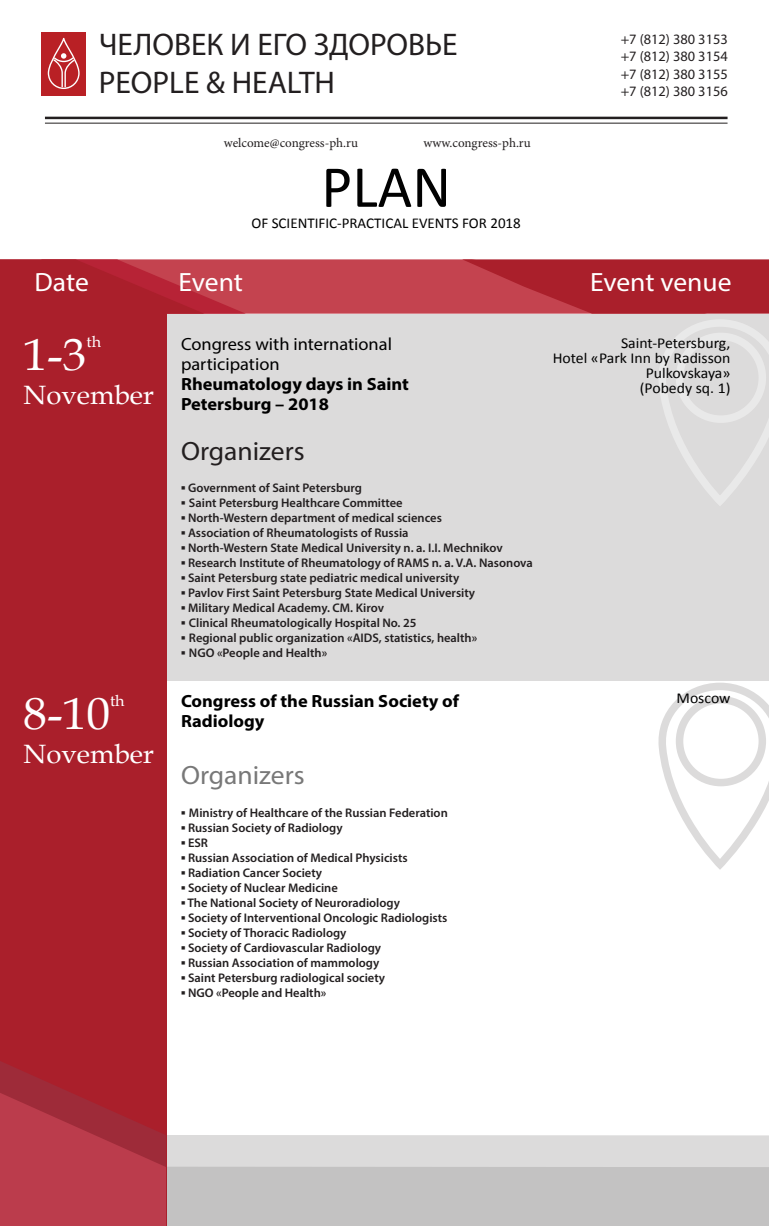
<style>
.page{position:relative;width:769px;height:1226px;background:#fff}
.page>*{position:absolute;margin:0;border:0;box-sizing:border-box;transform-origin:0 0}
.t1{font:60px "Calibri";color:#010101}
.t2{font:45.5px "Book Antiqua";color:#fff;scale:1.04 1}
.t3{font:31.38px/37.6px "Myriad Pro";color:#231f20}
.t4{font:26.5px "Myriad Pro";letter-spacing:-.005em;color:#fff;scale:1.04 1}
.t5{font:26.5px "Book Antiqua";color:#fff;scale:1.04 1}
.t6{font:26.5px "Myriad Pro";color:#787878;scale:1.04 1}
.t7{font:26.5px "Myriad Pro";color:#231f20;scale:1.04 1}
.t8{font:700 17.62px/20px "Myriad Pro";color:#000;scale:1.04 1}
.t9{font:17.62px/20px "Myriad Pro";color:#000;scale:1.04 1}
.t10{font:15.5px "Book Antiqua";color:#fff;scale:1.04 1}
.t11{font:15.12px/15px "Calibri";color:#020202;text-align:right;scale:1.04 1}
.t12{font:15px "Calibri";color:#010101}
.t13{font:14.38px/17.2px "Myriad Pro";color:#231f20;text-align:justify}
.t14{font:13.12px "Minion Pro";letter-spacing:-.005em;color:#231f20}
.t15{font:600 12.5px "Myriad Pro";color:#231f20}
.s1{font-family:"Arial";font-weight:700}
</style>
<div class="page">
<div style="left:166px;top:1135px;width:603px;height:31px;background:#dcdbdb"></div>
<div style="left:166px;top:1166px;width:603px;height:60px;background:#c3c2c2"></div>
<div style="left:166px;top:314px;width:603px;height:366px;background:#dcdbdb"></div>
<div style="left:246px;top:259px;width:216px;height:55px;background:#c4434f"></div>
<div style="left:0;top:314px;width:166px;height:912px;background:#aa1f2b"></div>
<svg style="left:654px;top:680px;width:115px;height:190px"></svg>
<div style="left:675px;top:696px;width:91px;height:90px;border:8px solid #dcdbdb;border-radius:50%"></div>
<svg style="left:0;top:1061px;width:166px;height:165px"></svg>
<svg style="left:0;top:259px;width:246px;height:55px;background:#b32a37"></svg>
<div style="left:41px;top:32px;width:45px;height:63px;background:#b92025"></div>
<svg style="left:48px;top:38px;width:32px;height:51px"></svg>
<hr style="left:45px;top:117px;width:682px;height:2px;background:#231f20">
<hr style="left:45px;top:123px;width:682px;height:1px;background:#231f20">
<svg style="left:462px;top:259px;width:307px;height:247px"></svg>
<div style="left:675px;top:333px;width:91px;height:90px;border:8px solid #fff;border-radius:50%"></div>
<h3 class="t3" style="left:99px;top:25px;width:360px">ЧЕЛОВЕК И ЕГО ЗДОРОВЬЕ<br>PEOPLE &amp; HEALTH</h3>
<p class="t14" style="left:224px;top:134px;width:136px">welcome@congress-ph.ru</p>
<p class="t14" style="left:423px;top:134px;width:109px">www.congress-ph.ru</p>
<h1 class="t1" style="left:321px;top:149px;width:131px">PLAN</h1>
<p class="t12" style="left:251px;top:214px;width:271px">OF SCIENTIFIC-PRACTICAL EVENTS FOR 2018</p>
<p class="t13" style="left:620px;top:31px;width:109px">+7 (812) 380 3153 +7 (812) 380 3154 +7 (812) 380 3155 +7 (812) 380 3156</p>
<h3 class="t4" style="left:34px;top:266px;width:54px">Date</h3>
<h3 class="t4" style="left:178px;top:266px;width:63px">Event</h3>
<h3 class="t4" style="left:590px;top:266px;width:137px">Event venue</h3>
<h2 class="t2" style="left:23px;top:323px;width:62px">1-3</h2>
<p class="t10" style="left:86px;top:330px;width:16px">th</p>
<h3 class="t5" style="left:23px;top:377px;width:127px">November</h3>
<h2 class="t2" style="left:23px;top:682px;width:85px">8-10</h2>
<p class="t10" style="left:110px;top:689px;width:16px">th</p>
<h3 class="t5" style="left:23px;top:736px;width:127px">November</h3>
<h3 class="t9" style="left:181px;top:334px;width:204px">Congress with international participation</h3>
<h3 class="t8" style="left:181px;top:373px;width:221px">Rheumatology days in Saint<br>Petersburg – 2018</h3>
<h3 class="t7" style="left:181px;top:434px;width:120px">Organizers</h3>
<p class="t15" style="left:181px;top:480px;width:182px"><span class="s1">▪</span> Government of Saint Petersburg</p>
<p class="t15" style="left:181px;top:495px;width:223px"><span class="s1">▪</span> Saint Petersburg Healthcare Committee</p>
<p class="t15" style="left:181px;top:510px;width:262px"><span class="s1">▪</span> North-Western department of medical sciences</p>
<p class="t15" style="left:181px;top:525px;width:229px"><span class="s1">▪</span> Association of Rheumatologists of Russia</p>
<p class="t15" style="left:181px;top:540px;width:323px"><span class="s1">▪</span> North-Western State Medical University n. a. I.I. Mechnikov</p>
<p class="t15" style="left:181px;top:555px;width:353px"><span class="s1">▪</span> Research Institute of Rheumatology of RAMS n. a. V.A. Nasonova</p>
<p class="t15" style="left:181px;top:570px;width:280px"><span class="s1">▪</span> Saint Petersburg state pediatric medical university</p>
<p class="t15" style="left:181px;top:585px;width:296px"><span class="s1">▪</span> Pavlov First Saint Petersburg State Medical University</p>
<p class="t15" style="left:181px;top:600px;width:204px"><span class="s1">▪</span> Military Medical Academy. CM. Kirov</p>
<p class="t15" style="left:181px;top:615px;width:237px"><span class="s1">▪</span> Clinical Rheumatologically Hospital No. 25</p>
<p class="t15" style="left:181px;top:630px;width:298px"><span class="s1">▪</span> Regional public organization «AIDS, statistics, health»</p>
<p class="t15" style="left:181px;top:645px;width:148px"><span class="s1">▪</span> NGO «People and Health»</p>
<h3 class="t8" style="left:181px;top:691px;width:269px">Congress of the Russian Society of<br>Radiology</h3>
<h3 class="t6" style="left:181px;top:758px;width:120px">Organizers</h3>
<p class="t15" style="left:181px;top:805px;width:268px"><span class="s1">▪</span> Ministry of Healthcare of the Russian Federation</p>
<p class="t15" style="left:181px;top:820px;width:163px"><span class="s1">▪</span> Russian Society of Radiology</p>
<p class="t15" style="left:181px;top:835px;width:29px"><span class="s1">▪</span> ESR</p>
<p class="t15" style="left:181px;top:850px;width:228px"><span class="s1">▪</span> Russian Association of Medical Physicists</p>
<p class="t15" style="left:181px;top:865px;width:143px"><span class="s1">▪</span> Radiation Cancer Society</p>
<p class="t15" style="left:181px;top:880px;width:158px"><span class="s1">▪</span> Society of Nuclear Medicine</p>
<p class="t15" style="left:181px;top:895px;width:220px"><span class="s1">▪</span> The National Society of Neuroradiology</p>
<p class="t15" style="left:181px;top:910px;width:268px"><span class="s1">▪</span> Society of Interventional Oncologic Radiologists</p>
<p class="t15" style="left:181px;top:925px;width:167px"><span class="s1">▪</span> Society of Thoracic Radiology</p>
<p class="t15" style="left:181px;top:940px;width:202px"><span class="s1">▪</span> Society of Cardiovascular Radiology</p>
<p class="t15" style="left:181px;top:955px;width:200px"><span class="s1">▪</span> Russian Association of mammology</p>
<p class="t15" style="left:181px;top:970px;width:206px"><span class="s1">▪</span> Saint Petersburg radiological society</p>
<p class="t15" style="left:181px;top:985px;width:147px"><span class="s1">▪</span> NGO «People and Health»</p>
<p class="t11" style="left:552px;top:336px;width:172px">Saint-Petersburg,<br>Hotel «Park Inn by Radisson<br>Pulkovskaya»<br>(Pobedy sq. 1)</p>
<p class="t11" style="left:676px;top:691px;width:53px">Moscow</p>
</div>
